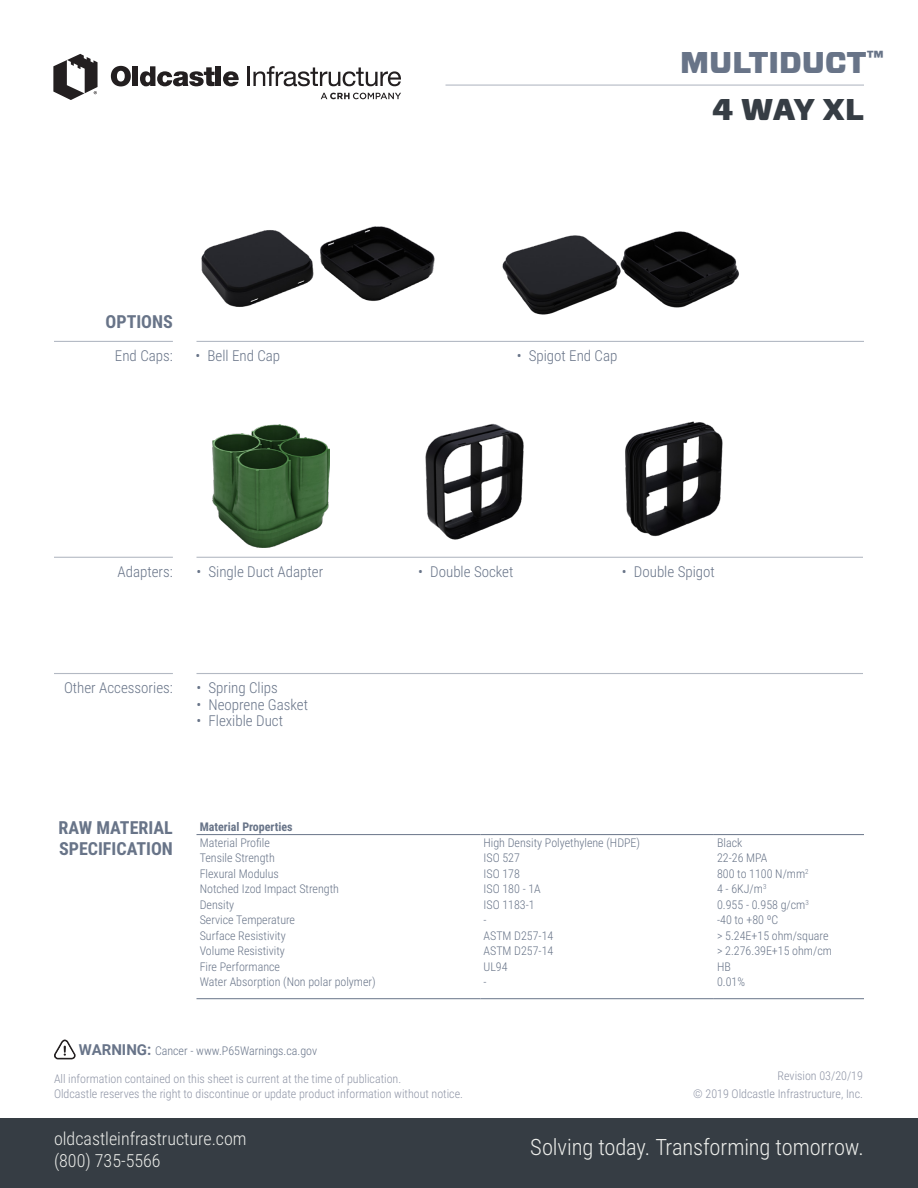
<style>
.page{position:relative;width:918px;height:1188px;background:#fff}
.page>*{position:absolute;margin:0;border:0;box-sizing:border-box;transform-origin:0 0}
.t1{font:900 30px "Forza";color:#687488}
.t2{font:900 30px "Forza";color:#363d44}
.Heading_3_-_18pt_-_G{font:300 22.5px "Roboto Condensed";letter-spacing:-.005em;color:#ecedea}
.t3{font:300 18px "Roboto Condensed";color:#ecedea}
.t4{font:700 18px "Roboto Condensed";color:#687488}
.t5{font:300 15px "Roboto Condensed";color:#687488}
.t6{font:300 12px "Roboto Condensed";color:#687488}
.t7{font:300 12px "Roboto Condensed";color:#8e94a5}
.t8{font:300 12px "Roboto Condensed";color:#687489}
.t9{font:700 12px "Roboto Condensed";color:#687488}
.s1{font-family:"Roboto";font-weight:700;font-size:15px}
</style>
<div class="page">
<div style="left:0;top:1119px;width:918px;height:69px;background:#363d44"></div>
<svg style="left:54px;top:1040px;width:22px;height:19px"></svg>
<svg style="left:111px;top:66px;width:20px;height:20px"></svg>
<div style="left:133px;top:66px;width:5px;height:20px;background:#231f20"></div>
<svg style="left:140px;top:66px;width:75px;height:20px"></svg>
<div style="left:216px;top:66px;width:5px;height:20px;background:#231f20"></div>
<svg style="left:223px;top:71px;width:16px;height:15px"></svg>
<hr style="left:247px;top:66px;width:3px;height:20px;background:#231f20">
<svg style="left:253px;top:66px;width:148px;height:20px"></svg>
<svg style="left:53px;top:54px;width:45px;height:46px"></svg>
<svg style="left:321px;top:93px;width:80px;height:6px"></svg>
<hr style="left:446px;top:85px;width:418px;height:1px;background:#687488">
<hr style="left:196px;top:341px;width:668px;height:1px;background:#687488">
<hr style="left:54px;top:341px;width:119px;height:1px;background:#687488">
<hr style="left:196px;top:557px;width:667px;height:1px;background:#687488">
<hr style="left:196px;top:673px;width:667px;height:1px;background:#687488">
<hr style="left:54px;top:557px;width:119px;height:1px;background:#687488">
<hr style="left:54px;top:673px;width:119px;height:1px;background:#687488">
<hr style="left:196px;top:998px;width:284px;height:1px;background:#687488">
<hr style="left:480px;top:998px;width:234px;height:1px;background:#687488">
<hr style="left:714px;top:998px;width:150px;height:1px;background:#687488">
<hr style="left:196px;top:834px;width:284px;height:1px;background:#687488">
<hr style="left:480px;top:834px;width:234px;height:1px;background:#687488">
<hr style="left:714px;top:834px;width:150px;height:1px;background:#687488">
<img style="left:395px;top:423px;width:172px;height:135px">
<img style="left:201px;top:226px;width:234px;height:81px">
<img style="left:567px;top:421px;width:202px;height:137px">
<img style="left:502px;top:231px;width:237px;height:84px">
<img style="left:213px;top:425px;width:117px;height:122px">
<p class="t1" style="left:680px;top:42px;width:205px">MULTIDUCT<sup>™</sup></p>
<p class="t4" style="left:106px;top:309px;width:69px">OPTIONS</p>
<p class="t5" style="left:115px;top:345px;width:59px">End Caps:</p>
<p class="t5" style="left:195px;top:345px;width:86px">• Bell End Cap</p>
<p class="t5" style="left:517px;top:345px;width:102px">• Spigot End Cap</p>
<p class="t2" style="left:712px;top:90px;width:153px">4 WAY XL</p>
<p class="t5" style="left:118px;top:561px;width:57px">Adapters:</p>
<p class="t5" style="left:196px;top:561px;width:128px">• Single Duct Adapter</p>
<p class="t5" style="left:418px;top:561px;width:97px">• Double Socket</p>
<p class="t5" style="left:622px;top:561px;width:95px">• Double Spigot</p>
<p class="t5" style="left:64px;top:677px;width:110px">Other Accessories:</p>
<p class="t5" style="left:196px;top:677px;width:83px">• Spring Clips</p>
<p class="t5" style="left:196px;top:694px;width:113px">• Neoprene Gasket</p>
<p class="t5" style="left:196px;top:710px;width:88px">• Flexible Duct</p>
<p class="t4" style="left:58px;top:815px;width:116px">RAW MATERIAL</p>
<p class="t4" style="left:59px;top:836px;width:115px">SPECIFICATION</p>
<p class="t9" style="left:200px;top:819px;width:95px">Material Properties</p>
<p class="t6" style="left:200px;top:834px;width:72px">Material Profile</p>
<p class="t6" style="left:484px;top:834px;width:158px">High Density Polyethylene (HDPE)</p>
<p class="t6" style="left:717px;top:834px;width:27px">Black</p>
<p class="t6" style="left:200px;top:850px;width:77px">Tensile Strength</p>
<p class="t6" style="left:484px;top:850px;width:38px">ISO 527</p>
<p class="t6" style="left:717px;top:850px;width:52px">22-26 MPA</p>
<p class="t6" style="left:200px;top:865px;width:81px">Flexural Modulus</p>
<p class="t6" style="left:484px;top:865px;width:38px">ISO 178</p>
<p class="t6" style="left:717px;top:865px;width:93px">800 to 1100 N/mm<sup>2</sup></p>
<p class="t6" style="left:200px;top:881px;width:141px">Notched Izod Impact Strength</p>
<p class="t6" style="left:484px;top:881px;width:59px">ISO 180 - 1A</p>
<p class="t6" style="left:717px;top:881px;width:51px">4 - 6KJ/m<sup>3</sup></p>
<p class="t6" style="left:200px;top:896px;width:36px">Density</p>
<p class="t6" style="left:484px;top:896px;width:53px">ISO 1183-1</p>
<p class="t6" style="left:717px;top:896px;width:93px">0.955 - 0.958 g/cm<sup>3</sup></p>
<p class="t6" style="left:200px;top:912px;width:97px">Service Temperature</p>
<p class="t6" style="left:484px;top:912px;width:5px">-</p>
<p class="t6" style="left:717px;top:912px;width:63px">-40 to +80 ºC</p>
<p class="t6" style="left:200px;top:927px;width:88px">Surface Resistivity</p>
<p class="t6" style="left:484px;top:927px;width:71px">ASTM D257-14</p>
<p class="t6" style="left:717px;top:927px;width:113px">&gt; 5.24E+15 ohm/square</p>
<p class="t6" style="left:200px;top:943px;width:87px">Volume Resistivity</p>
<p class="t6" style="left:484px;top:943px;width:71px">ASTM D257-14</p>
<p class="t6" style="left:717px;top:943px;width:116px">&gt; 2.276.39E+15 ohm/cm</p>
<p class="t6" style="left:200px;top:958px;width:82px">Fire Performance</p>
<p class="t6" style="left:484px;top:958px;width:26px">UL94</p>
<p class="t6" style="left:717px;top:958px;width:15px">HB</p>
<p class="t6" style="left:200px;top:974px;width:178px">Water Absorption (Non polar polymer)</p>
<p class="t6" style="left:484px;top:974px;width:5px">-</p>
<p class="t6" style="left:717px;top:974px;width:30px">0.01%</p>
<p class="t8" style="left:79px;top:1043px;width:240px"><span class="s1">WARNING:</span> Cancer - www.P65Warnings.ca.gov</p>
<p class="t7" style="left:778px;top:1068px;width:87px">Revision 03/20/19</p>
<p class="t7" style="left:54px;top:1070px;width:349px">All information contained on this sheet is current at the time of publication.</p>
<p class="t7" style="left:54px;top:1085px;width:411px">Oldcastle reserves the right to discontinue or update product information without notice.</p>
<p class="t7" style="left:693px;top:1085px;width:171px">© 2019 Oldcastle Infrastructure, Inc.</p>
<p class="t3" style="left:54px;top:1126px;width:194px">oldcastleinfrastructure.com</p>
<p class="t3" style="left:54px;top:1148px;width:108px">(800) 735-5566</p>
<p class="Heading_3_-_18pt_-_G" style="left:530px;top:1132px;width:335px">Solving today. Transforming tomorrow.</p>
</div>
